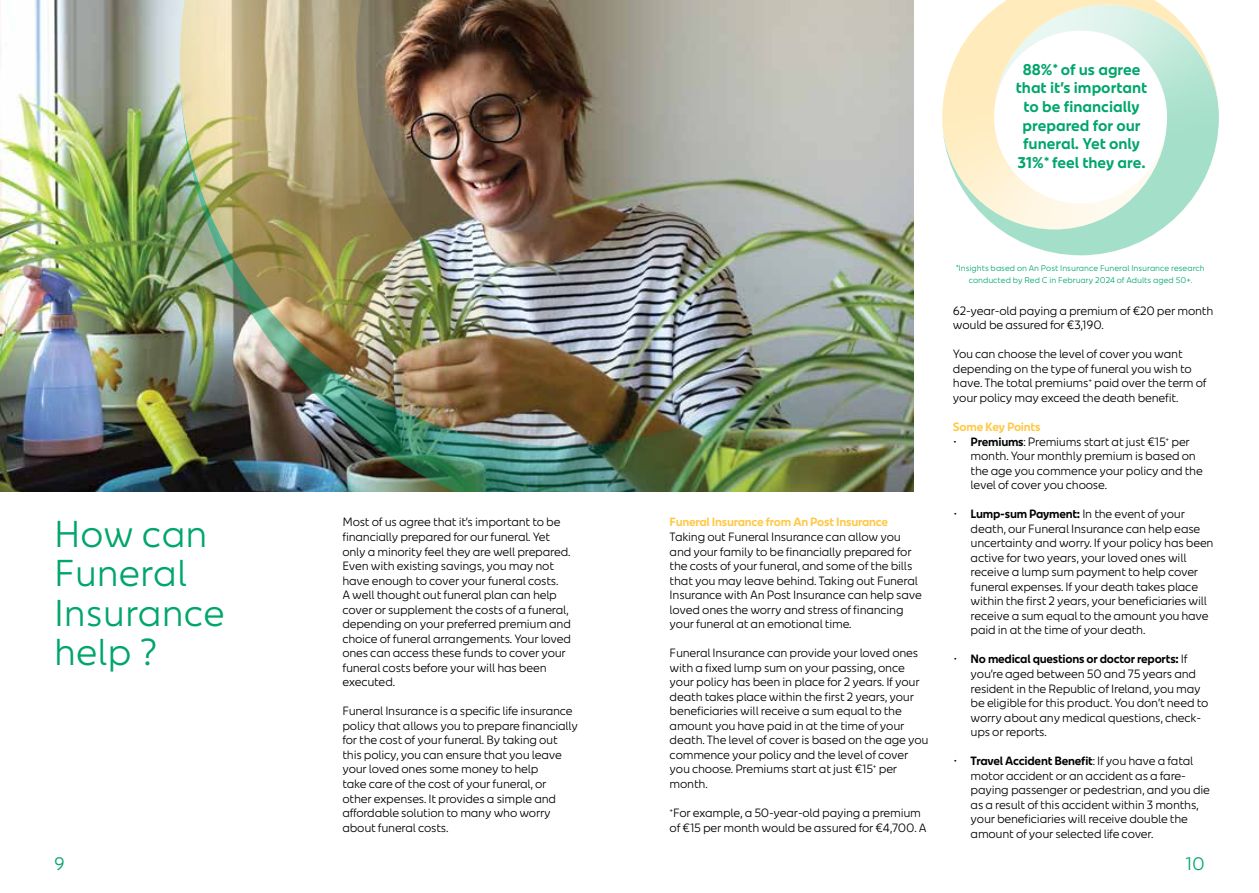
<style>
.page{position:relative;width:1259px;height:893px;background:#fff}
.page>*{position:absolute;margin:0;border:0;box-sizing:border-box;transform-origin:0 0}
.t1{font:37.35px/39.5px "An Post Sans";color:#00a66b}
.t2{font:18px "An Post Sans";color:#00a66b}
.t3{font:700 15.6px/18.8px "An Post Sans";color:#00a66b;text-align:center}
.t4{font:12px/14.5px "An Post Sans";letter-spacing:-.02em;color:#000}
.t5{font:700 12px "An Post Sans";letter-spacing:-.02em;color:#ffc845}
.t6{font:8.25px/12.5px "An Post Sans";color:#00a66b;text-align:center}
.s1{font-weight:700}
</style>
<div class="page">
<svg style="left:1000px;top:229px;width:162px;height:26px"></svg>
<svg style="left:942px;top:0;width:277px;height:229px"></svg>
<img style="left:0;top:0;width:180px;height:492px">
<img style="left:180px;top:446px;width:733px;height:46px">
<img style="left:180px;top:0;width:733px;height:446px">
<h3 class="t3" style="left:1015px;top:60px;width:133px">88%* of us agree that it’s important to be financially prepared for our funeral. Yet only<br>31%* feel they are.</h3>
<h1 class="t1" style="left:54px;top:514px;width:172px">How can<br>Funeral<br>Insurance help ?</h1>
<p class="t4" style="left:342px;top:515px;width:230px">Most of us agree that it’s important to be financially prepared for our funeral. Yet only a minority feel they are well prepared.<br>Even with existing savings, you may not have enough to cover your funeral costs.<br>A well thought out funeral plan can help cover or supplement the costs of a funeral, depending on your preferred premium and choice of funeral arrangements. Your loved ones can access these funds to cover your funeral costs before your will has been executed.</p>
<p class="t4" style="left:342px;top:704px;width:237px">Funeral Insurance is a specific life insurance policy that allows you to prepare financially for the cost of your funeral. By taking out this policy, you can ensure that you leave your loved ones some money to help<br>take care of the cost of your funeral, or other expenses. It provides a simple and affordable solution to many who worry about funeral costs.</p>
<p class="t5" style="left:669px;top:515px;width:220px">Funeral Insurance from An Post Insurance</p>
<p class="t4" style="left:669px;top:529px;width:254px">Taking out Funeral Insurance can allow you and your family to be financially prepared for the costs of your funeral, and some of the bills that you may leave behind. Taking out Funeral Insurance with An Post Insurance can help save loved ones the worry and stress of financing your funeral at an emotional time.</p>
<p class="t4" style="left:669px;top:646px;width:260px">Funeral Insurance can provide your loved ones with a fixed lump sum on your passing, once your policy has been in place for 2 years. If your death takes place within the first 2 years, your beneficiaries will receive a sum equal to the amount you have paid in at the time of your death. The level of cover is based on the age you commence your policy and the level of cover you choose. Premiums start at just €15<sup>+</sup> per month.</p>
<p class="t4" style="left:669px;top:805px;width:258px"><sup>+</sup>For example, a 50-year-old paying a premium of €15 per month would be assured for €4,700. A</p>
<p class="t6" style="left:956px;top:261px;width:250px">*Insights based on An Post Insurance Funeral Insurance research conducted by Red C in February 2024 of Adults aged 50+.</p>
<p class="t4" style="left:953px;top:303px;width:262px">62-year-old paying a premium of €20 per month would be assured for €3,190.</p>
<p class="t4" style="left:953px;top:347px;width:255px">You can choose the level of cover you want depending on the type of funeral you wish to have. The total premiums<sup>+</sup> paid over the term of your policy may exceed the death benefit.</p>
<p class="t5" style="left:953px;top:420px;width:89px">Some Key Points</p>
<p class="t4" style="left:970px;top:434px;width:234px;text-indent:-18px">• <span class="s1">Premiums</span>: Premiums start at just €15<sup>+</sup> per month. Your monthly premium is based on the age you commence your policy and the level of cover you choose.</p>
<p class="t4" style="left:970px;top:507px;width:244px;text-indent:-18px">• <span class="s1">Lump-sum Payment:</span> In the event of your death, our Funeral Insurance can help ease uncertainty and worry. If your policy has been active for two years, your loved ones will receive a lump sum payment to help cover funeral expenses. If your death takes place within the first 2 years, your beneficiaries will receive a sum equal to the amount you have paid in at the time of your death.</p>
<p class="t4" style="left:970px;top:652px;width:239px;text-indent:-18px">• <span class="s1">No medical questions or doctor reports:</span> If you’re aged between 50 and 75 years and resident in the Republic of Ireland, you may be eligible for this product. You don’t need to worry about any medical questions, check&shy;ups or reports.</p>
<p class="t4" style="left:970px;top:754px;width:241px;text-indent:-18px">• <span class="s1">Travel Accident Benefit</span>: If you have a fatal motor accident or an accident as a fare&shy;paying passenger or pedestrian, and you die as a result of this accident within 3 months, your beneficiaries will receive double the amount of your selected life cover.</p>
<h2 class="t2" style="left:54px;top:853px;width:12px">9</h2>
<h2 class="t2" style="left:1185px;top:853px;width:21px">10</h2>
</div>
